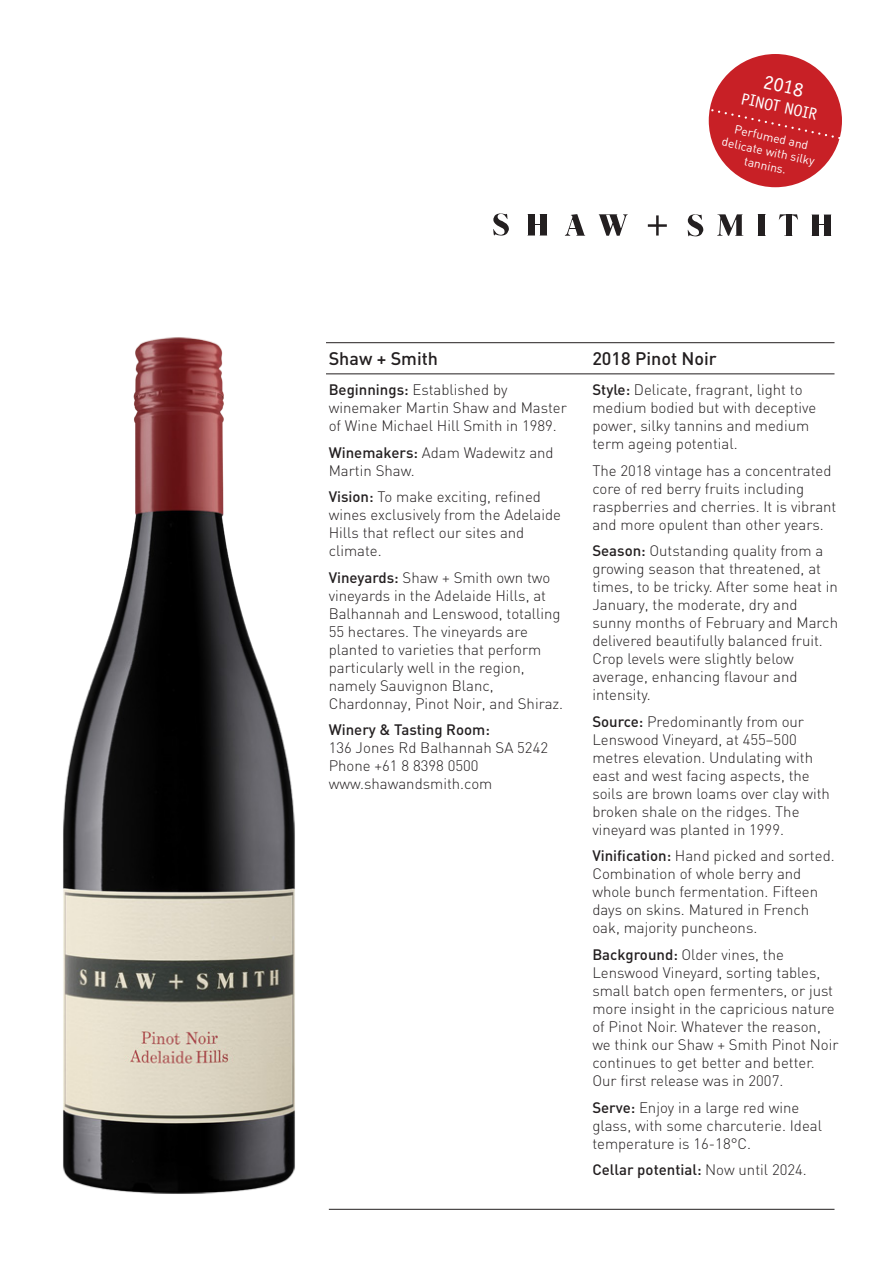
<style>
.page{position:relative;width:893px;height:1263px;background:#fff}
.page>*{position:absolute;margin:0;border:0;box-sizing:border-box;transform-origin:0 0}
.t1{font:20.25px "Officina Sans";color:#fff}
.t2{font:500 18px "DIN";color:#231f20}
.t3{font:16.5px "Officina Sans";color:#fff}
.t4{font:300 15px/18px "DIN";color:#231f20}
.t5{font:500 15px "DIN";color:#231f20}
.t6{font:12px/14.4px "DIN";color:#fff;text-align:center}
.s1{font-weight:500}
.s2{font-weight:300}
</style>
<div class="page">
<svg style="left:527px;top:214px;width:20px;height:1px"></svg>
<svg style="left:779px;top:214px;width:19px;height:7px"></svg>
<div style="left:785px;top:214px;width:6px;height:22px;background:#231f20"></div>
<div style="left:528px;top:215px;width:6px;height:20px;background:#231f20"></div>
<div style="left:540px;top:215px;width:6px;height:20px;background:#231f20"></div>
<svg style="left:527px;top:235px;width:20px;height:1px"></svg>
<svg style="left:564px;top:214px;width:22px;height:22px"></svg>
<svg style="left:599px;top:214px;width:29px;height:22px"></svg>
<svg style="left:493px;top:213px;width:16px;height:23px"></svg>
<svg style="left:688px;top:214px;width:16px;height:23px"></svg>
<svg style="left:717px;top:214px;width:26px;height:22px"></svg>
<div style="left:759px;top:214px;width:6px;height:22px;background:#231f20"></div>
<div style="left:812px;top:215px;width:6px;height:20px;background:#231f20"></div>
<div style="left:824px;top:215px;width:6px;height:20px;background:#231f20"></div>
<svg style="left:812px;top:235px;width:19px;height:1px"></svg>
<svg style="left:648px;top:215px;width:19px;height:21px"></svg>
<hr style="left:329px;top:1209px;width:505px;height:1px;background:#231f20">
<hr style="left:326px;top:373px;width:508px;height:1px;background:#231f20">
<hr style="left:326px;top:342px;width:508px;height:1px;background:#231f20">
<img style="left:63px;top:337px;width:232px;height:857px">
<div style="left:709px;top:54px;width:133px;height:133px;background:#c82026;border-radius:50%"></div>
<svg style="left:708px;top:108px;width:134px;height:33px"></svg>
<p class="t1" style="left:766px;top:70px;width:42px;rotate:12deg">2018</p>
<p class="t3" style="left:743px;top:89px;width:79px;rotate:12deg">PINOT NOIR</p>
<p class="t6" style="left:727px;top:120px;width:96px;rotate:12deg">Perfumed and delicate with silky tannins.</p>
<p class="t2" style="left:329px;top:347px;width:111px">Shaw + Smith</p>
<p class="t4" style="left:329px;top:381px;width:240px"><span class="s1">Beginnings:</span> Established by winemaker Martin Shaw and Master of Wine Michael Hill Smith in 1989.</p>
<p class="t4" style="left:329px;top:443px;width:227px"><span class="s1">Winemakers:</span> Adam Wadewitz and<br>Martin Shaw.</p>
<p class="t4" style="left:329px;top:488px;width:234px"><span class="s1">Vision:</span> To make exciting, refined wines exclusively from the Adelaide<br>Hills that reflect our sites and climate.</p>
<p class="t4" style="left:329px;top:568px;width:236px"><span class="s1">Vineyards:</span> Shaw + Smith own two vineyards in the Adelaide Hills, at<br>Balhannah and Lenswood, totalling<br>55 hectares. The vineyards are planted to varieties that perform particularly well in the region, namely Sauvignon Blanc,<br>Chardonnay, Pinot Noir, and Shiraz.</p>
<p class="t4" style="left:329px;top:721px;width:221px"><span class="s1">Winery &amp; Tasting Room:<br></span>136 Jones Rd Balhannah SA 5242<br>Phone +61 8 8398 0500 www.shawandsmith.com</p>
<p class="t2" style="left:592px;top:347px;width:126px">2018 Pinot Noir</p>
<p class="t4" style="left:592px;top:381px;width:226px"><span class="s1">Style:</span> Delicate, fragrant, light to medium bodied but with deceptive power, silky tannins and medium term ageing potential.</p>
<p class="t4" style="left:592px;top:461px;width:246px">The 2018 vintage has a concentrated core of red berry fruits including raspberries and cherries. It is vibrant and more opulent than other years.</p>
<p class="t4" style="left:592px;top:542px;width:247px"><span class="s1">Season:</span> Outstanding quality from a growing season that threatened, at times, to be tricky. After some heat in<br>January, the moderate, dry and sunny months of February and March delivered beautifully balanced fruit.<br>Crop levels were slightly below average, enhancing flavour and intensity.</p>
<p class="t4" style="left:592px;top:712px;width:239px"><span class="s1">Source:</span> Predominantly from our<br>Lenswood Vineyard, at 455–500 metres elevation. Undulating with east and west facing aspects, the soils are brown loams over clay with broken shale on the ridges. The vineyard was planted in 1999.</p>
<p class="t4" style="left:592px;top:847px;width:244px"><span class="s1">Vinification:</span> Hand picked and sorted.<br>Combination of whole berry and whole bunch fermentation. Fifteen days on skins. Matured in French oak, majority puncheons.</p>
<p class="t4" style="left:592px;top:945px;width:248px"><span class="s1">Background:</span> Older vines, the Lenswood Vineyard, sorting tables, small batch open fermenters, or just more insight in the capricious nature of Pinot Noir. Whatever the reason, we think our Shaw + Smith Pinot Noir continues to get better and better.<br>Our first release was in 2007.</p>
<p class="t4" style="left:592px;top:1098px;width:231px"><span class="s1">Serve:</span> Enjoy in a large red wine glass, with some charcuterie. Ideal temperature is 16-18°C.</p>
<p class="t5" style="left:592px;top:1160px;width:216px">Cellar potential: <span class="s2">Now until 2024.</span></p>
</div>
